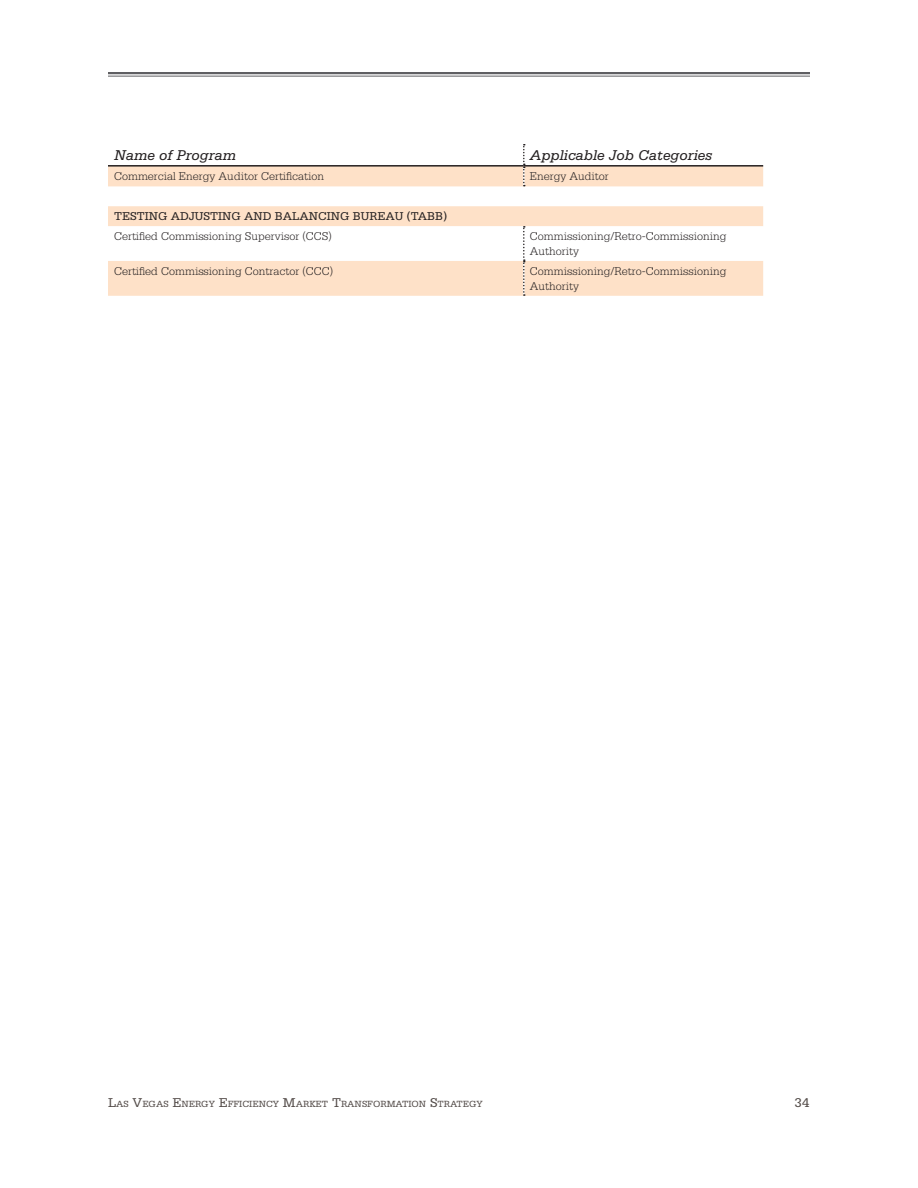
<style>
.page{position:relative;width:918px;height:1188px;background:#fff}
.page>*{position:absolute;margin:0;border:0;box-sizing:border-box;transform-origin:0 0}
.table_text{font:italic 15px "Serifa Std";color:#231f20}
.t1{font:13.5px "Serifa Std";color:#524a47}
.table_text-2{font:300 12px/15px "Serifa Std";color:#231f20}
.table_text-3{font:12px "Serifa Std";color:#231f20}
.t2{font:9.45px "Serifa Std";color:#524a47}
.s1{font-size:13.5px}
</style>
<div class="page">
<hr style="left:108px;top:72px;width:702px;height:2px;background:#5f5f62">
<hr style="left:108px;top:76px;width:702px;height:1px;background:#5f5f62">
<svg style="left:108px;top:167px;width:655px;height:129px;fill:#fee1c8"></svg>
<svg style="left:523px;top:144px;width:2px;height:42px"></svg>
<svg style="left:523px;top:226px;width:2px;height:70px"></svg>
<hr style="left:108px;top:165px;width:416px;height:2px;background:#231f20">
<hr style="left:524px;top:165px;width:239px;height:2px;background:#231f20">
<p class="table_text" style="left:114px;top:147px;width:124px">Name of Program</p>
<p class="table_text" style="left:530px;top:147px;width:184px">Applicable Job Categories</p>
<p class="table_text-2" style="left:114px;top:169px;width:212px">Commercial Energy Auditor Certification</p>
<p class="table_text-2" style="left:530px;top:169px;width:81px">Energy Auditor</p>
<p class="table_text-3" style="left:114px;top:210px;width:335px">TESTING ADJUSTING AND BALANCING BUREAU (TABB)</p>
<p class="table_text-2" style="left:114px;top:229px;width:219px">Certified Commissioning Supervisor (CCS)</p>
<p class="table_text-2" style="left:530px;top:229px;width:198px">Commissioning/Retro-Commissioning<br>Authority</p>
<p class="table_text-2" style="left:114px;top:263px;width:221px">Certified Commissioning Contractor (CCC)</p>
<p class="table_text-2" style="left:530px;top:263px;width:198px">Commissioning/Retro-Commissioning<br>Authority</p>
<p class="t2" style="left:108px;top:1099px;width:376px"><span class="s1">L</span>AS <span class="s1">V</span>EGAS <span class="s1">E</span>NERGY <span class="s1">E</span>FFICIENCY <span class="s1">M</span>ARKET <span class="s1">T</span>RANSFORMATION <span class="s1">S</span>TRATEGY</p>
<p class="t1" style="left:795px;top:1095px;width:17px">34</p>
</div>
